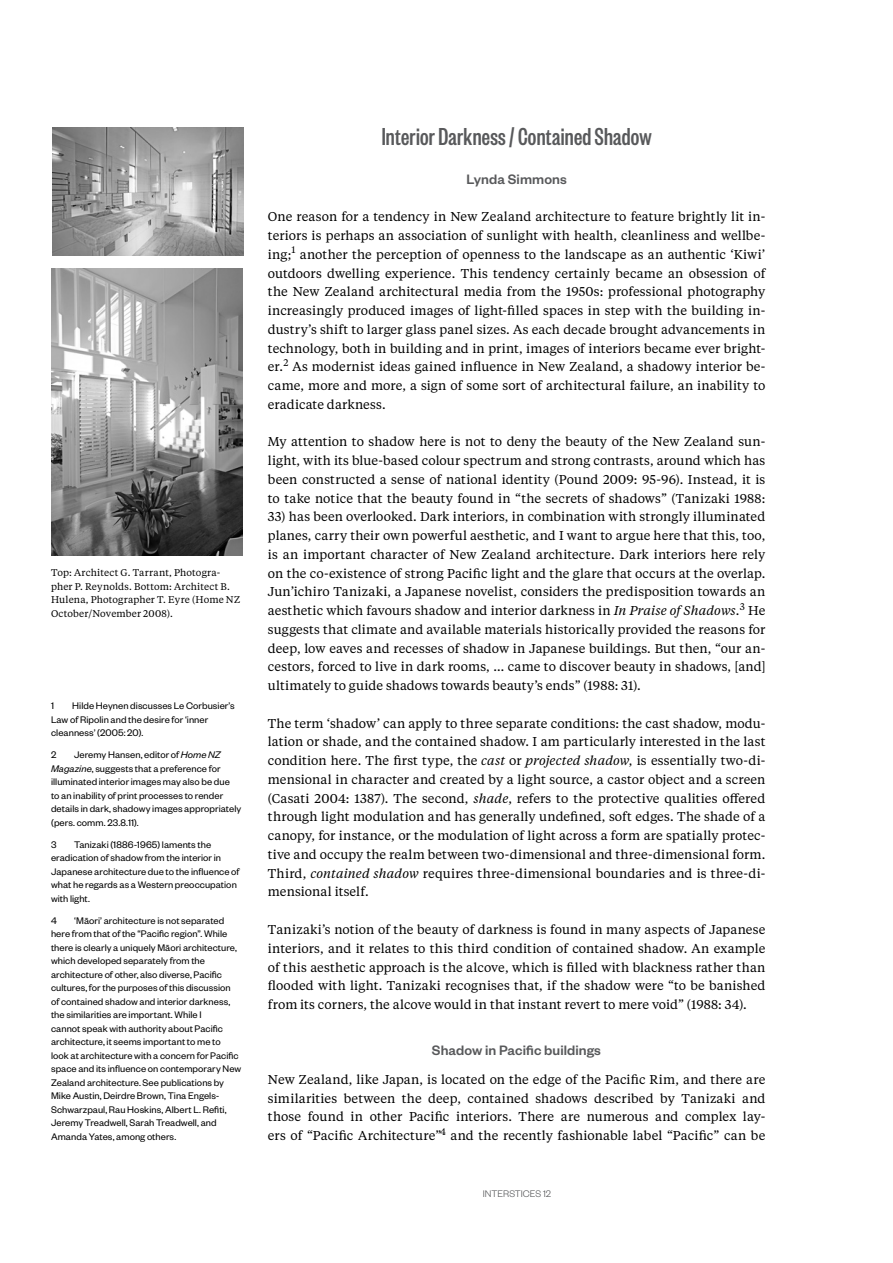
<style>
.page{position:relative;width:893px;height:1263px;background:#fff}
.page>*{position:absolute;margin:0;border:0;box-sizing:border-box;transform-origin:0 0}
.t1{font:500 27px "Founders Grotesk X Cond";letter-spacing:.01em;color:#58595b}
.t2{font:500 15px "Founders Grotesk";letter-spacing:.005em;color:#58595b}
.t3{font:12.75px/18.8px "Tiempos Text";letter-spacing:.01em;color:#000;text-align:justify}
.t4{font:10.5px/13.5px "Founders Grotesk";letter-spacing:.005em;color:#000}
.t5{font:300 10.5px "Founders Grotesk";color:#58595b}
.t6{font:9.75px/13.5px "Tiempos Text";letter-spacing:.01em;color:#000}
.s1{font-style:italic}
</style>
<div class="page">
<img style="left:51px;top:268px;width:191px;height:287px">
<img style="left:52px;top:128px;width:191px;height:127px">
<p class="t6" style="left:51px;top:566px;width:191px">Top: Architect G. Tarrant, Photogra&shy;pher P. Reynolds. Bottom: Architect B.<br>Hulena, Photographer T. Eyre (Home NZ October/November 2008).</p>
<p class="t4" style="left:51px;top:698px;width:5px">1</p>
<p class="t4" style="left:51px;top:698px;width:185px;text-indent:21px">Hilde Heynen discusses Le Corbusier’s<br>Law of Ripolin and the desire for ‘inner cleanness’ (2005: 20).</p>
<p class="t4" style="left:51px;top:747px;width:7px">2</p>
<p class="t4" style="left:51px;top:747px;width:192px;text-indent:23px">Jeremy Hansen, editor of <span class="s1">Home NZ Magazine</span>, suggests that a preference for illuminated interior images may also be due<br>to an inability of print processes to render details in dark, shadowy images appropriately (pers. comm. 23.8.11).</p>
<p class="t4" style="left:51px;top:837px;width:7px">3</p>
<p class="t4" style="left:51px;top:837px;width:190px;text-indent:23px">Tanizaki (1886-1965) laments the eradication of shadow from the interior in Japanese architecture due to the influence of what he regards as a Western preoccupation with light.</p>
<p class="t4" style="left:51px;top:913px;width:7px">4</p>
<p class="t4" style="left:51px;top:913px;width:192px;text-indent:23px">‘Māori’ architecture is not separated here from that of the “Pacific region”. While there is clearly a uniquely Māori architecture, which developed separately from the architecture of other, also diverse, Pacific cultures, for the purposes of this discussion of contained shadow and interior darkness, the similarities are important. While I<br>cannot speak with authority about Pacific architecture, it seems important to me to<br>look at architecture with a concern for Pacific space and its influence on contemporary New Zealand architecture. See publications by Mike Austin, Deirdre Brown, Tina Engels-Schwarzpaul, Rau Hoskins, Albert L. Refiti, Jeremy Treadwell, Sarah Treadwell, and Amanda Yates, among others.</p>
<h1 class="t1" style="left:382px;top:120px;width:272px">Interior Darkness / Contained Shadow</h1>
<p class="t2" style="left:466px;top:170px;width:102px">Lynda Simmons</p>
<p class="t3" style="left:268px;top:207px;width:499px">One reason for a tendency in New Zealand architecture to feature brightly lit in&shy;teriors is perhaps an association of sunlight with health, cleanliness and wellbe&shy;ing;<sup>1</sup> another the perception of openness to the landscape as an authentic ‘Kiwi’ outdoors dwelling experience. This tendency certainly became an obsession of the New Zealand architectural media from the 1950s: professional photography increasingly produced images of light-filled spaces in step with the building in&shy;dustry’s shift to larger glass panel sizes. As each decade brought advancements in technology, both in building and in print, images of interiors became ever bright&shy;er.<sup>2</sup> As modernist ideas gained influence in New Zealand, a shadowy interior be&shy;came, more and more, a sign of some sort of architectural failure, an inability to eradicate darkness.</p>
<p class="t3" style="left:268px;top:432px;width:499px">My attention to shadow here is not to deny the beauty of the New Zealand sun&shy;light, with its blue-based colour spectrum and strong contrasts, around which has been constructed a sense of national identity (Pound 2009: 95-96). Instead, it is to take notice that the beauty found in “the secrets of shadows” (Tanizaki 1988:</p>
<p class="t3" style="left:268px;top:507px;width:499px">33) has been overlooked. Dark interiors, in combination with strongly illuminated planes, carry their own powerful aesthetic, and I want to argue here that this, too, is an important character of New Zealand architecture. Dark interiors here rely on the co-existence of strong Pacific light and the glare that occurs at the overlap.<br>Jun’ichiro Tanizaki, a Japanese novelist, considers the predisposition towards an aesthetic which favours shadow and interior darkness in <span class="s1">In Praise of Shadows</span>.<sup>3</sup> He suggests that climate and available materials historically provided the reasons for deep, low eaves and recesses of shadow in Japanese buildings. But then, “our an&shy;cestors, forced to live in dark rooms, … came to discover beauty in shadows, [and] ultimately to guide shadows towards beauty’s ends” (1988: 31).</p>
<p class="t3" style="left:268px;top:713px;width:499px">The term ‘shadow’ can apply to three separate conditions: the cast shadow, modu&shy;lation or shade, and the contained shadow. I am particularly interested in the last condition here. The first type, the <span class="s1">cast</span> or <span class="s1">projected shadow</span>, is essentially two-di&shy;mensional in character and created by a light source, a castor object and a screen (Casati 2004: 1387). The second, <span class="s1">shade</span>, refers to the protective qualities offered through light modulation and has generally undefined, soft edges. The shade of a canopy, for instance, or the modulation of light across a form are spatially protec&shy;tive and occupy the realm between two-dimensional and three-dimensional form.<br>Third, <span class="s1">contained shadow</span> requires three-dimensional boundaries and is three-di&shy;mensional itself.</p>
<p class="t3" style="left:268px;top:919px;width:499px">Tanizaki’s notion of the beauty of darkness is found in many aspects of Japanese interiors, and it relates to this third condition of contained shadow. An example of this aesthetic approach is the alcove, which is filled with blackness rather than flooded with light. Tanizaki recognises that, if the shadow were “to be banished from its corners, the alcove would in that instant revert to mere void” (1988: 34).</p>
<p class="t2" style="left:432px;top:1041px;width:171px">Shadow in Pacific buildings</p>
<p class="t3" style="left:268px;top:1069px;width:499px">New Zealand, like Japan, is located on the edge of the Pacific Rim, and there are similarities between the deep, contained shadows described by Tanizaki and those found in other Pacific interiors. There are numerous and complex lay&shy;ers of “Pacific Architecture”<sup>4</sup> and the recently fashionable label “Pacific” can be</p>
<p class="t5" style="left:483px;top:1187px;width:70px">INTERSTICES 12</p>
</div>
